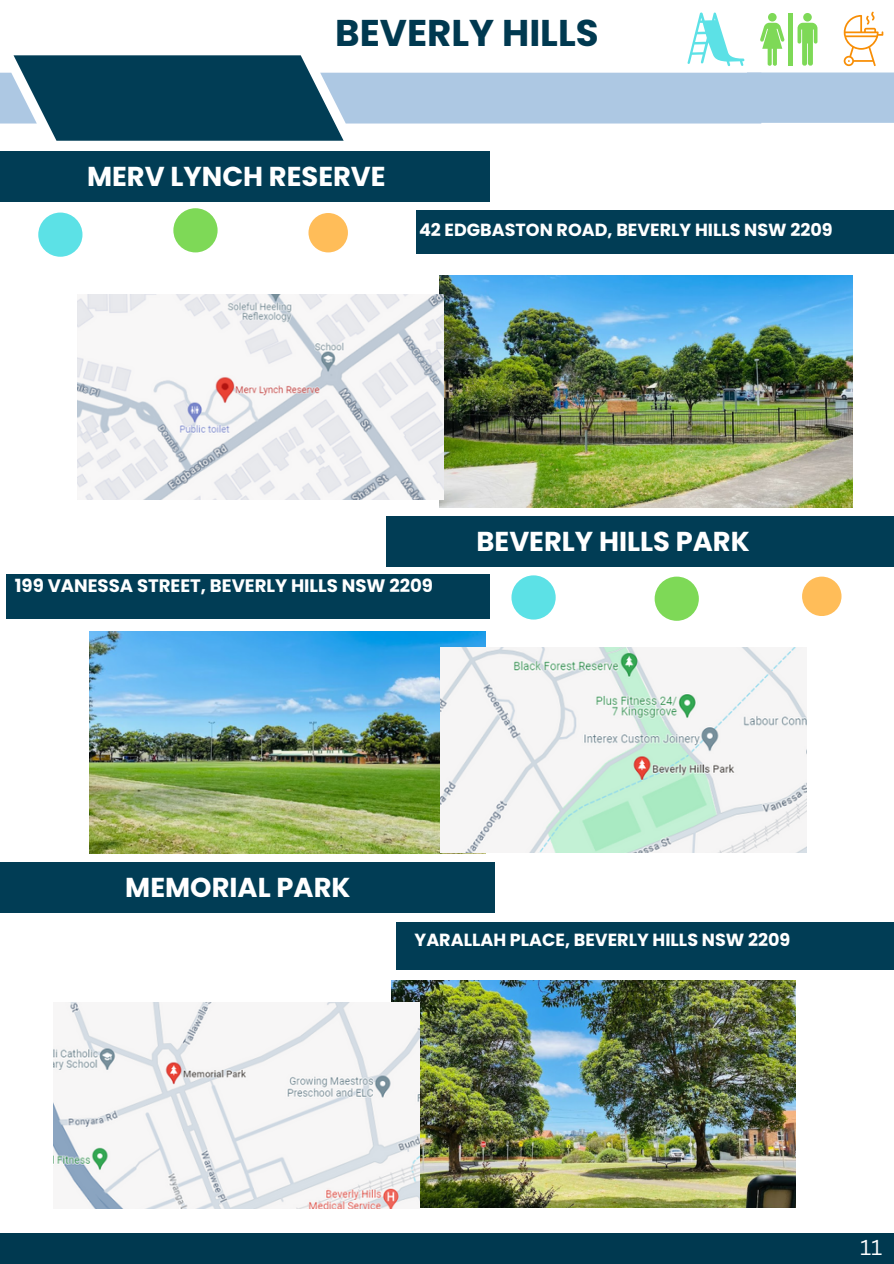
<style>
.page{position:relative;width:894px;height:1264px;background:#fff}
.page>*{position:absolute;margin:0;border:0;box-sizing:border-box;transform-origin:0 0}
.t1{font:700 37.2px "Poppins";color:#003950}
.t2{font:700 27.3px "Poppins";color:#fff}
.t3{font:21px "Canva Sans";color:#fff}
.t4{font:700 18.15px "Poppins";color:#fff}
.t5{font:700 17.55px "Poppins";color:#fff}
</style>
<div class="page">
<div style="left:0;top:151px;width:490px;height:51px;background:#013d55"></div>
<img style="left:391px;top:980px;width:404px;height:227px">
<div style="left:386px;top:516px;width:507px;height:51px;background:#013d55"></div>
<div style="left:6px;top:574px;width:484px;height:45px;background:#013d55"></div>
<div style="left:0;top:862px;width:494px;height:51px;background:#013d55"></div>
<div style="left:396px;top:922px;width:497px;height:47px;background:#013d55"></div>
<img style="left:89px;top:631px;width:396px;height:222px">
<div style="left:416px;top:210px;width:477px;height:44px;background:#013d55"></div>
<div style="left:511px;top:575px;width:44px;height:44px;background:#5ce1e6;border-radius:50%"></div>
<div style="left:654px;top:576px;width:44px;height:45px;background:#7ed957;border-radius:50%"></div>
<div style="left:38px;top:212px;width:44px;height:45px;background:#5ce1e6;border-radius:50%"></div>
<div style="left:173px;top:208px;width:44px;height:44px;background:#7ed957;border-radius:50%"></div>
<div style="left:308px;top:213px;width:40px;height:39px;background:#ffbd59;border-radius:50%"></div>
<svg style="left:0;top:12px;width:893px;height:129px"></svg>
<img style="left:439px;top:276px;width:413px;height:231px">
<img style="left:77px;top:294px;width:366px;height:206px">
<img style="left:440px;top:647px;width:366px;height:205px">
<div style="left:801px;top:576px;width:40px;height:40px;background:#ffbd59;border-radius:50%"></div>
<img style="left:53px;top:1002px;width:366px;height:205px">
<div style="left:0;top:1233px;width:893px;height:30px;background:#003950"></div>
<p class="t1" style="left:335px;top:7px;width:265px">BEVERLY HILLS</p>
<p class="t2" style="left:87px;top:157px;width:300px">MERV LYNCH RESERVE</p>
<p class="t5" style="left:419px;top:217px;width:415px">42 EDGBASTON ROAD, BEVERLY HILLS NSW 2209</p>
<p class="t4" style="left:15px;top:572px;width:419px">199 VANESSA STREET, BEVERLY HILLS NSW 2209</p>
<p class="t2" style="left:476px;top:522px;width:275px">BEVERLY HILLS PARK</p>
<p class="t2" style="left:125px;top:868px;width:227px">MEMORIAL PARK</p>
<h1 class="t5" style="left:414px;top:927px;width:377px">YARALLAH PLACE, BEVERLY HILLS NSW 2209</h1>
<p class="t3" style="left:859px;top:1232px;width:24px">11</p>
</div>
